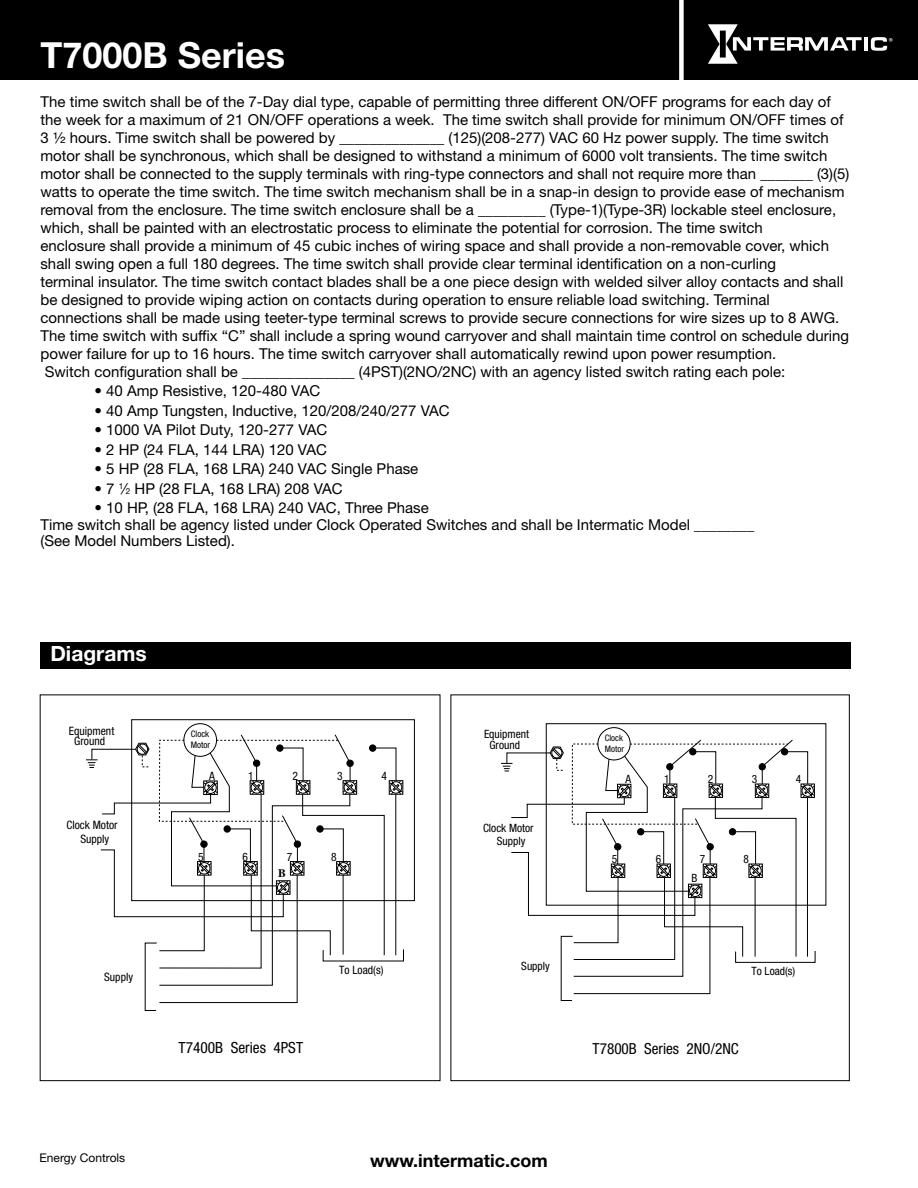
<style>
.page{position:relative;width:918px;height:1188px;background:#fff}
.page>*{position:absolute;margin:0;border:0;box-sizing:border-box;transform-origin:0 0}
.t1{font:700 36px "Helvetica Neue LT Std";color:#fff}
.t2{font:700 21px "Helvetica Neue LT Std";color:#fff}
.t3{font:700 18px "Helvetica Neue LT Std";color:#000}
.t4{font:condensed 15.45px "Helvetica Neue LT Std";color:#000}
.t5{font:condensed 15.3px "Helvetica Neue LT Std";color:#000}
.t6{font:15px/18px "Helvetica Neue LT Std";color:#000}
.t7{font:12px "Helvetica Neue LT Std";color:#000}
.t8{font:condensed 11.55px/10.4px "Helvetica Neue LT Std";color:#000;text-align:center}
.t9{font:700 11.55px "Times";color:#000}
.t10{font:condensed 11.4px/10.2px "Helvetica Neue LT Std";color:#000;text-align:center}
.t11{font:condensed 9px/10.8px "Helvetica Neue LT Std";color:#000}
.t12{font:condensed 8.85px/10.6px "Helvetica Neue LT Std";color:#000}
.s1{font-size:8.25px}
</style>
<div class="page">
<div style="left:0;top:0;width:918px;height:80px;background:#000"></div>
<hr style="left:864px;top:37px;width:4px;height:14px;background:#fff">
<svg style="left:871px;top:37px;width:22px;height:14px"></svg>
<svg style="left:708px;top:24px;width:154px;height:40px"></svg>
<div style="left:679px;top:0;width:5px;height:82px;background:#fff"></div>
<div style="left:40px;top:643px;width:810px;height:26px;background:#000"></div>
<div style="left:184px;top:723px;width:33px;height:34px;border:1px solid #000;border-radius:50%"></div>
<svg style="left:86px;top:734px;width:318px;height:277px"></svg>
<div style="left:598px;top:727px;width:33px;height:33px;border:1px solid #000;border-radius:50%"></div>
<svg style="left:501px;top:739px;width:315px;height:262px"></svg>
<div style="left:451px;top:695px;width:399px;height:386px;border:1px solid #000"></div>
<h1 class="t1" style="left:40px;top:33px;width:246px">T7000B Series</h1>
<p class="t6" style="left:40px;top:92px;width:810px">The time switch shall be of the 7-Day dial type, capable of permitting three different ON/OFF programs for each day of the week for a maximum of 21 ON/OFF operations a week. The time switch shall provide for minimum ON/OFF times of 3 ½ hours. Time switch shall be powered by ______________ (125)(208-277) VAC 60 Hz power supply. The time switch motor shall be synchronous, which shall be designed to withstand a minimum of 6000 volt transients. The time switch motor shall be connected to the supply terminals with ring-type connectors and shall not require more than _______ (3)(5) watts to operate the time switch. The time switch mechanism shall be in a snap-in design to provide ease of mechanism removal from the enclosure. The time switch enclosure shall be a _________ (Type-1)(Type-3R) lockable steel enclosure, which, shall be painted with an electrostatic process to eliminate the potential for corrosion. The time switch<br>enclosure shall provide a minimum of 45 cubic inches of wiring space and shall provide a non-removable cover, which shall swing open a full 180 degrees. The time switch shall provide clear terminal identification on a non-curling<br>terminal insulator. The time switch contact blades shall be a one piece design with welded silver alloy contacts and shall be designed to provide wiping action on contacts during operation to ensure reliable load switching. Terminal connections shall be made using teeter-type terminal screws to provide secure connections for wire sizes up to 8 AWG.<br>The time switch with suffix “C” shall include a spring wound carryover and shall maintain time control on schedule during power failure for up to 16 hours. The time switch carryover shall automatically rewind upon power resumption.<br>Switch configuration shall be _______________ (4PST)(2NO/2NC) with an agency listed switch rating each pole:</p>
<p class="t6" style="left:94px;top:382px;width:227px">• 40 Amp Resistive, 120-480 VAC</p>
<p class="t6" style="left:94px;top:401px;width:357px">• 40 Amp Tungsten, Inductive, 120/208/240/277 VAC</p>
<p class="t6" style="left:94px;top:421px;width:234px">• 1000 VA Pilot Duty, 120-277 VAC</p>
<p class="t6" style="left:94px;top:440px;width:234px">• 2 HP (24 FLA, 144 LRA) 120 VAC</p>
<p class="t6" style="left:94px;top:460px;width:325px">• 5 HP (28 FLA, 168 LRA) 240 VAC Single Phase</p>
<p class="t6" style="left:94px;top:479px;width:250px">• 7 <sup>1</sup>⁄<span class="s1">2</span> HP (28 FLA, 168 LRA) 208 VAC</p>
<p class="t6" style="left:40px;top:499px;width:715px;line-height:16.5px;text-indent:54px">• 10 HP, (28 FLA, 168 LRA) 240 VAC, Three Phase<br>Time switch shall be agency listed under Clock Operated Switches and shall be Intermatic Model ________ (See Model Numbers Listed).</p>
<h2 class="t2" style="left:50px;top:641px;width:98px">Diagrams</h2>
<p class="t8" style="left:69px;top:725px;width:47px">Equipment<br>Ground</p>
<p class="t11" style="left:191px;top:729px;width:21px">Clock<br>Motor</p>
<p class="t10" style="left:484px;top:729px;width:47px">Equipment<br>Ground</p>
<p class="t12" style="left:605px;top:733px;width:21px">Clock<br>Motor</p>
<p class="t8" style="left:209px;top:770px;width:7px">A</p>
<p class="t8" style="left:248px;top:770px;width:7px">1</p>
<p class="t8" style="left:293px;top:770px;width:7px">2</p>
<p class="t8" style="left:337px;top:770px;width:7px">3</p>
<p class="t8" style="left:381px;top:770px;width:7px">4</p>
<p class="t10" style="left:625px;top:774px;width:7px">A</p>
<p class="t10" style="left:664px;top:774px;width:7px">1</p>
<p class="t10" style="left:708px;top:774px;width:7px">2</p>
<p class="t10" style="left:752px;top:774px;width:7px">3</p>
<p class="t10" style="left:796px;top:774px;width:7px">4</p>
<p class="t8" style="left:66px;top:818px;width:53px;line-height:13.8px">Clock Motor<br>Supply</p>
<p class="t10" style="left:483px;top:821px;width:52px;line-height:13.6px">Clock Motor<br>Supply</p>
<p class="t8" style="left:198px;top:851px;width:7px">5</p>
<p class="t8" style="left:242px;top:851px;width:7px">6</p>
<p class="t8" style="left:287px;top:851px;width:7px">7</p>
<p class="t8" style="left:331px;top:851px;width:7px">8</p>
<p class="t10" style="left:612px;top:854px;width:7px">5</p>
<p class="t10" style="left:656px;top:854px;width:7px">6</p>
<p class="t10" style="left:700px;top:854px;width:7px">7</p>
<p class="t10" style="left:744px;top:854px;width:7px">8</p>
<p class="t9" style="left:278px;top:862px;width:9px">B</p>
<p class="t10" style="left:692px;top:873px;width:7px">B</p>
<p class="t8" style="left:104px;top:972px;width:30px">Supply</p>
<p class="t8" style="left:339px;top:965px;width:46px">To Load(s)</p>
<p class="t10" style="left:521px;top:961px;width:30px">Supply</p>
<p class="t10" style="left:752px;top:966px;width:45px">To Load(s)</p>
<p class="t4" style="left:179px;top:1039px;width:126px">T7400B Series 4PST</p>
<p class="t5" style="left:593px;top:1039px;width:148px">T7800B Series 2NO/2NC</p>
<p class="t7" style="left:40px;top:1151px;width:87px">Energy Controls</p>
<p class="t3" style="left:370px;top:1150px;width:179px">www.intermatic.com</p>
</div>
